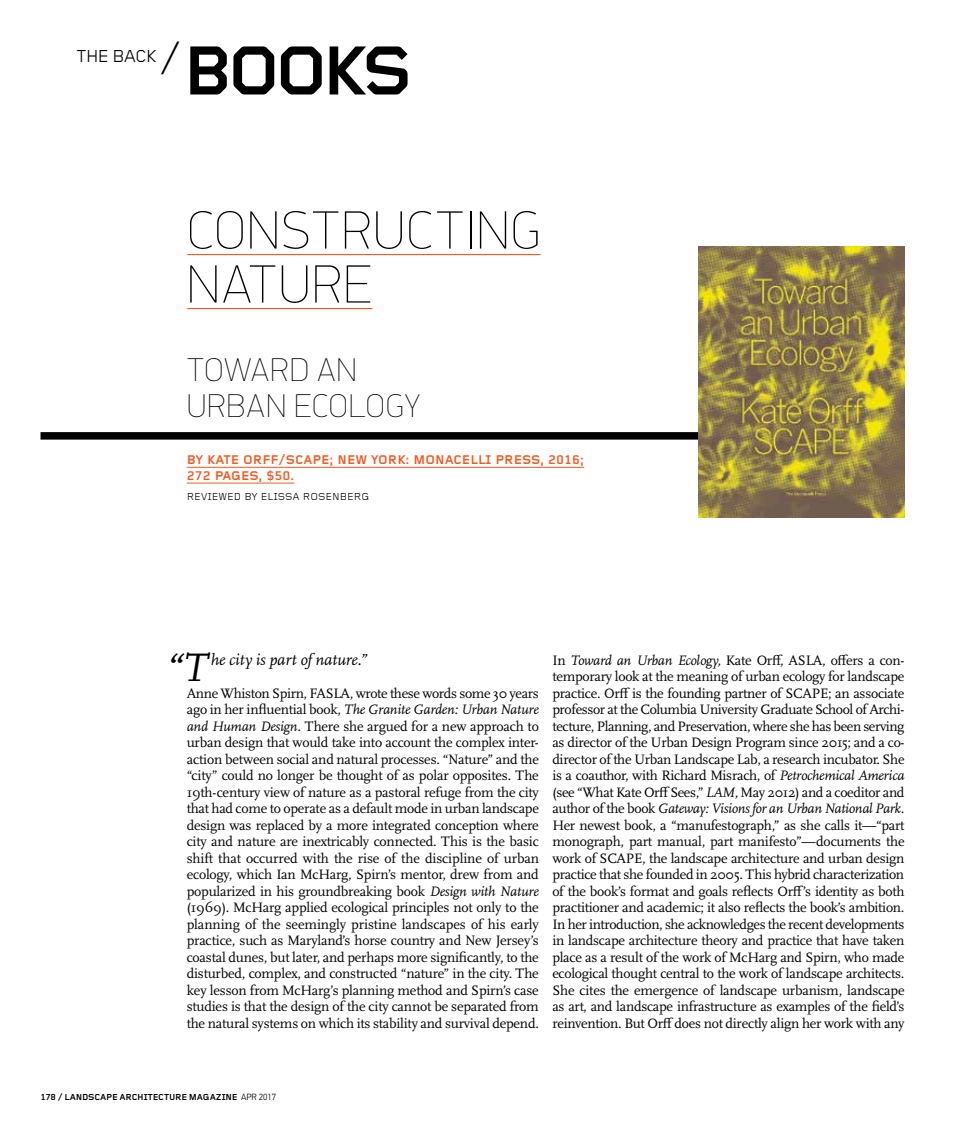
<style>
.page{position:relative;width:972px;height:1134px;background:#fff}
.page>*{position:absolute;margin:0;border:0;box-sizing:border-box;transform-origin:0 0}
.t1{font:100 54px/54px "PF Din Display Pro";letter-spacing:.035em;color:#000}
.t2{font:italic 41.55px "Scala OT";color:#000}
.t3{font:100 33px/36px "PF Din Display Pro";letter-spacing:.04em;color:#000}
.t4{font:18px "Foundry Gridnik";letter-spacing:-.055em;color:#000}
.t5{font:italic 16.5px "Scala OT";letter-spacing:-.01em;color:#000}
.t6{font:14.25px/16.5px "Scala OT";letter-spacing:-.015em;color:#000;text-align:justify}
.t7{font:700 13.2px/15.8px "Foundry Gridnik";color:#f15a22}
.t8{font:10.5px "Foundry Gridnik";color:#000}
.t9{font:700 9px "Foundry Gridnik";letter-spacing:-.02em;color:#000}
.s1{font-size:39px}
.s2{font-weight:700;font-size:72px}
.s3{font-style:italic}
.s4{font-family:"PF Din Text Pro";font-weight:300}
</style>
<div class="page">
<div style="left:40px;top:432px;width:668px;height:8px;background:#000"></div>
<hr style="left:187px;top:254px;width:354px;height:1px;background:#f15a22">
<hr style="left:187px;top:308px;width:185px;height:1px;background:#f15a22">
<hr style="left:187px;top:467px;width:397px;height:1px;background:#f15a22">
<hr style="left:187px;top:483px;width:107px;height:1px;background:#f15a22">
<img style="left:699px;top:247px;width:205px;height:270px">
<p class="t4" style="left:76px;top:47px;width:338px">THE BACK <span class="s1">/</span><span class="s2">BOOKS</span></p>
<h1 class="t1" style="left:187px;top:203px;width:354px">CONSTRUCTING<br>NATURE</h1>
<h3 class="t3" style="left:187px;top:352px;width:235px">TOWARD AN<br>URBAN ECOLOGY</h3>
<p class="t7" style="left:187px;top:453px;width:399px">BY KATE ORFF/SCAPE; NEW YORK: MONACELLI PRESS, 2016;<br>272 PAGES, $50.</p>
<p class="t8" style="left:187px;top:490px;width:184px">REVIEWED BY ELISSA ROSENBERG</p>
<h2 class="t2" style="left:166px;top:645px;width:43px">“T</h2>
<p class="t5" style="left:211px;top:650px;width:158px">he city is part of nature.”</p>
<p class="t6" style="left:187px;top:685px;width:354px">Anne Whiston Spirn, FASLA, wrote these words some 30 years ago in her influential book, <span class="s3">The Granite Garden: Urban Nature and Human Design.</span> There she argued for a new approach to urban design that would take into account the complex inter&shy;action between social and natural processes. “Nature” and the “city” could no longer be thought of as polar opposites. The 19th-century view of nature as a pastoral refuge from the city that had come to operate as a default mode in urban landscape design was replaced by a more integrated conception where city and nature are inextricably connected. This is the basic shift that occurred with the rise of the discipline of urban ecology, which Ian McHarg, Spirn’s mentor, drew from and popularized in his groundbreaking book <span class="s3">Design with Nature </span>(1969). McHarg applied ecological principles not only to the planning of the seemingly pristine landscapes of his early practice, such as Maryland’s horse country and New Jersey’s coastal dunes, but later, and perhaps more significantly, to the disturbed, complex, and constructed “nature” in the city. The key lesson from McHarg’s planning method and Spirn’s case studies is that the design of the city cannot be separated from the natural systems on which its stability and survival depend.</p>
<p class="t6" style="left:552px;top:652px;width:354px">In <span class="s3">Toward an Urban Ecology,</span> Kate Orff, ASLA, offers a con&shy;temporary look at the meaning of urban ecology for landscape practice. Orff is the founding partner of SCAPE; an associate professor at the Columbia University Graduate School of Archi&shy;tecture, Planning, and Preservation, where she has been serving as director of the Urban Design Program since 2015; and a co&shy;director of the Urban Landscape Lab, a research incubator. She is a coauthor, with Richard Misrach, of <span class="s3">Petrochemical America </span>(see “What Kate Orff Sees,” <span class="s3">LAM,</span> May 2012) and a coeditor and author of the book <span class="s3">Gateway: Visions for an Urban National Park.<br></span>Her newest book, a “manufestograph,” as she calls it—“part monograph, part manual, part manifesto”—documents the work of SCAPE, the landscape architecture and urban design practice that she founded in 2005. This hybrid characterization of the book’s format and goals reflects Orff’s identity as both practitioner and academic; it also reflects the book’s ambition.<br>In her introduction, she acknowledges the recent developments in landscape architecture theory and practice that have taken place as a result of the work of McHarg and Spirn, who made ecological thought central to the work of landscape architects.<br>She cites the emergence of landscape urbanism, landscape as art, and landscape infrastructure as examples of the field’s reinvention. But Orff does not directly align her work with any</p>
<p class="t9" style="left:40px;top:1092px;width:237px">178 / LANDSCAPE ARCHITECTURE MAGAZINE <span class="s4">APR 2017</span></p>
</div>
